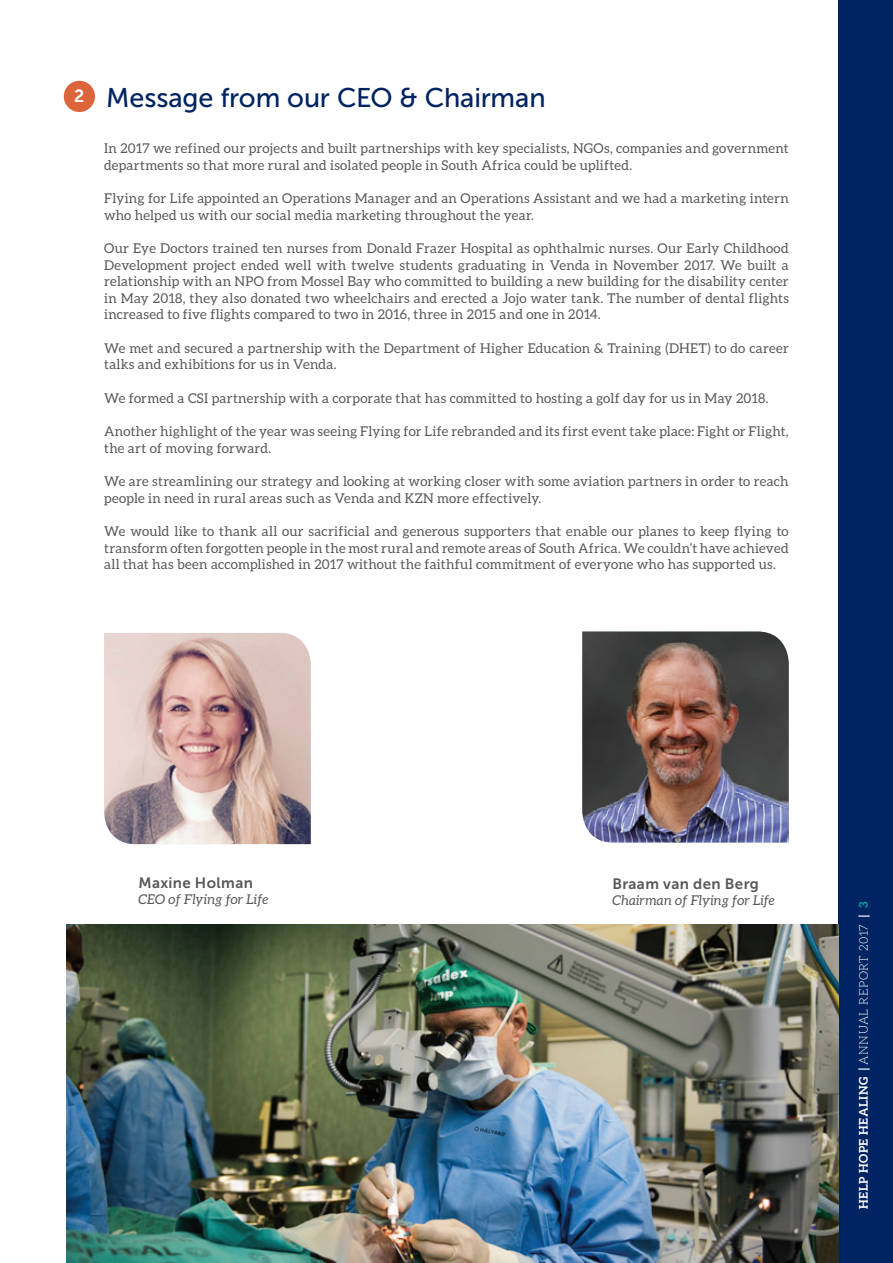
<style>
.page{position:relative;width:893px;height:1263px;background:#fff}
.page>*{position:absolute;margin:0;border:0;box-sizing:border-box;transform-origin:0 0}
.t1{font:27px "Museo Sans 500";letter-spacing:-.005em;color:#002361}
.t2{font:15px "Museo Sans 700";letter-spacing:.025em;color:#57585a}
.t3{font:13.5px/16.5px "Aleo";letter-spacing:.02em;color:#57585a}
.t4{font:italic 13.5px "Aleo";letter-spacing:.01em;color:#57585a}
.t5{font:700 12px "Aleo";letter-spacing:.045em;color:#fff}
.s1{font-weight:300}
.s2{color:#00a3a5}
</style>
<div class="page">
<div style="left:839px;top:0;width:54px;height:1263px;background:#002361"></div>
<img style="left:104px;top:633px;width:207px;height:211px">
<div style="left:64px;top:81px;width:31px;height:31px;background:#dc653b;border-radius:50%"></div>
<img style="left:582px;top:631px;width:207px;height:212px">
<img style="left:66px;top:925px;width:773px;height:338px">
<h1 class="t1" style="left:74px;top:83px;width:473px"><sup>2</sup> Message from our CEO &amp; Chairman</h1>
<p class="t3" style="left:104px;top:140px;width:686px">In 2017 we refined our projects and built partnerships with key specialists, NGOs, companies and government departments so that more rural and isolated people in South Africa could be uplifted.</p>
<p class="t3" style="left:104px;top:190px;width:686px">Flying for Life appointed an Operations Manager and an Operations Assistant and we had a marketing intern who helped us with our social media marketing throughout the year.</p>
<p class="t3" style="left:104px;top:240px;width:686px;text-align:justify">Our Eye Doctors trained ten nurses from Donald Frazer Hospital as ophthalmic nurses. Our Early Childhood Development project ended well with twelve students graduating in Venda in November 2017. We built a relationship with an NPO from Mossel Bay who committed to building a new building for the disability center in May 2018, they also donated two wheelchairs and erected a Jojo water tank. The number of dental flights increased to five flights compared to two in 2016, three in 2015 and one in 2014.</p>
<p class="t3" style="left:104px;top:340px;width:686px">We met and secured a partnership with the Department of Higher Education &amp; Training (DHET) to do career talks and exhibitions for us in Venda.</p>
<p class="t3" style="left:104px;top:390px;width:666px">We formed a CSI partnership with a corporate that has committed to hosting a golf day for us in May 2018.</p>
<p class="t3" style="left:104px;top:423px;width:686px">Another highlight of the year was seeing Flying for Life rebranded and its first event take place: Fight or Flight, the art of moving forward.</p>
<p class="t3" style="left:104px;top:473px;width:686px">We are streamlining our strategy and looking at working closer with some aviation partners in order to reach people in need in rural areas such as Venda and KZN more effectively.</p>
<p class="t3" style="left:104px;top:523px;width:686px;text-align:justify">We would like to thank all our sacrificial and generous supporters that enable our planes to keep flying to transform often forgotten people in the most rural and remote areas of South Africa. We couldn’t have achieved all that has been accomplished in 2017 without the faithful commitment of everyone who has supported us.</p>
<p class="t2" style="left:139px;top:874px;width:116px">Maxine Holman</p>
<p class="t4" style="left:139px;top:892px;width:131px">CEO of Flying for Life</p>
<p class="t2" style="left:612px;top:875px;width:148px">Braam van den Berg</p>
<p class="t4" style="left:612px;top:893px;width:164px">Chairman of Flying for Life</p>
<p class="t5" style="left:856px;top:1209px;width:309px;rotate:-90deg">HELP HOPE HEALING | <span class="s1">ANNUAL REPORT 2017</span> | <span class="s2">3</span></p>
</div>
